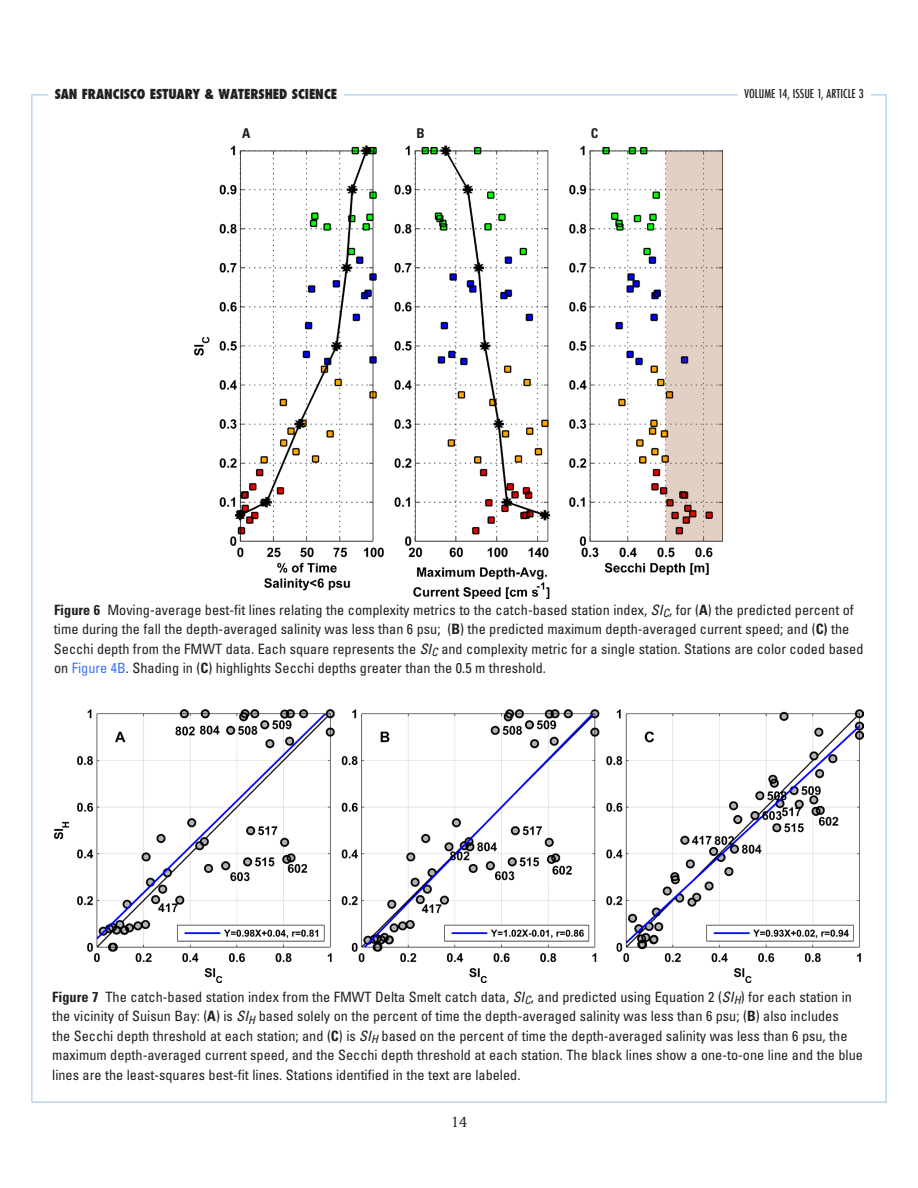
<style>
.page{position:relative;width:918px;height:1188px;background:#fff}
.page>*{position:absolute;margin:0;border:0;box-sizing:border-box;transform-origin:0 0}
.t1{font:16.5px "Rotis Serif";color:#231f20}
.t2{font:condensed 14.25px/19.5px "Univers";color:#231f20}
.t3{font:800 condensed 13.5px "Futura";color:#231f20}
.t4{font:700 condensed 13.5px "Univers";color:#231f20}
.t5{font:500 condensed 12px "Futura";color:#231f20}
.s1{font-weight:700}
.s2{font-style:italic}
.s3{color:#3c73ff}
</style>
<div class="page">
<img style="left:195px;top:145px;width:528px;height:453px">
<img style="left:55px;top:709px;width:809px;height:274px">
<p class="t3" style="left:55px;top:84px;width:284px">SAN FRANCISCO ESTUARY &amp; WATERSHED SCIENCE</p>
<p class="t4" style="left:242px;top:124px;width:10px">A</p>
<p class="t4" style="left:417px;top:124px;width:10px">B</p>
<p class="t4" style="left:591px;top:124px;width:9px">C</p>
<p class="t5" style="left:745px;top:86px;width:121px">VOLUME 14, ISSUE 1, ARTICLE 3</p>
<p class="t2" style="left:54px;top:599px;width:811px"><span class="s1">Figure 6</span> Moving-average best-fit lines relating the complexity metrics to the catch-based station index, <span class="s2">SI</span><sub>C</sub>, for (<span class="s1">A</span>) the predicted percent of time during the fall the depth-averaged salinity was less than 6 psu; (<span class="s1">B</span>) the predicted maximum depth-averaged current speed; and (<span class="s1">C)</span> the Secchi depth from the FMWT data. Each square represents the <span class="s2">SI</span><sub>C</sub> and complexity metric for a single station. Stations are color coded based on <span class="s3">Figure 4B</span>. Shading in (<span class="s1">C</span>) highlights Secchi depths greater than the 0.5 m threshold.</p>
<p class="t2" style="left:52px;top:986px;width:812px"><span class="s1">Figure 7</span> The catch-based station index from the FMWT Delta Smelt catch data, <span class="s2">SI</span><sub>C</sub>, and predicted using Equation 2 (<span class="s2">SI</span><sub>H</sub>) for each station in the vicinity of Suisun Bay: (<span class="s1">A</span>) is <span class="s2">SI</span><sub>H</sub> based solely on the percent of time the depth-averaged salinity was less than 6 psu; (<span class="s1">B</span>) also includes<br>the Secchi depth threshold at each station; and (<span class="s1">C</span>) is <span class="s2">SI</span><sub>H</sub> based on the percent of time the depth-averaged salinity was less than 6 psu, the maximum depth-averaged current speed, and the Secchi depth threshold at each station. The black lines show a one-to-one line and the blue lines are the least-squares best-fit lines. Stations identified in the text are labeled.</p>
<p class="t1" style="left:450px;top:1113px;width:19px">14</p>
</div>
